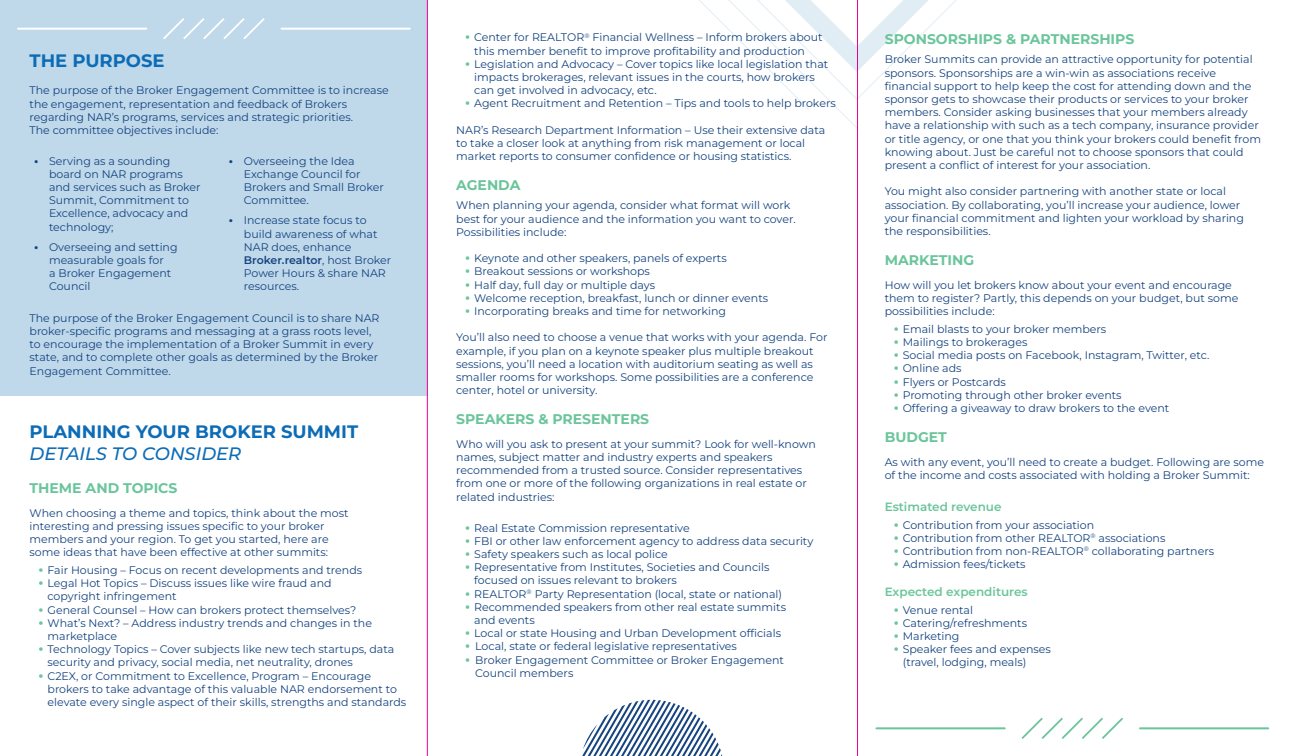
<style>
.page{position:relative;width:1292px;height:756px;background:#fff}
.page>*{position:absolute;margin:0;border:0;box-sizing:border-box;transform-origin:0 0}
.t1{font:700 18px "Montserrat";color:#0d6cb6}
.t2{font:italic 500 18px "Montserrat";color:#0d6cb6}
.t3{font:700 14px "Montserrat";color:#6bc59b}
.t4{font:600 12px "Montserrat";color:#6bc59b}
.t5{font:11px/13.2px "Montserrat";color:#164480}
.s1{font-weight:700;font-size:12px}
.s2{font-weight:600}
.s3{font-weight:700;font-size:14px;color:#6bc59b}
</style>
<div class="page">
<svg style="left:699px;top:0;width:258px;height:129px"></svg>
<div style="left:0;top:0;width:428px;height:396px;background:#bfd8ea"></div>
<hr style="left:18px;top:28px;width:128px;height:2px;background:#fff">
<hr style="left:281px;top:28px;width:129px;height:2px;background:#fff">
<svg style="left:163px;top:18px;width:102px;height:21px"></svg>
<hr style="left:876px;top:727px;width:128px;height:2px;background:#6bc59b">
<hr style="left:1140px;top:727px;width:128px;height:2px;background:#6bc59b">
<svg style="left:1021px;top:718px;width:102px;height:21px"></svg>
<svg style="left:582px;top:700px;width:140px;height:56px"></svg>
<hr style="left:427px;top:0;width:1px;height:756px;background:#ed028c">
<hr style="left:857px;top:0;width:1px;height:756px;background:#ed028c">
<p class="t1" style="left:30px;top:49px;width:137px">THE PURPOSE</p>
<p class="t5" style="left:30px;top:84px;width:361px">The purpose of the Broker Engagement Committee is to increase the engagement, representation and feedback of Brokers regarding NAR’s programs, services and strategic priorities.<br>The committee objectives include:</p>
<p class="t5" style="left:49px;top:154px;width:153px;text-indent:-15px"><span class="s1">•</span> Serving as a sounding board on NAR programs and services such as Broker<br>Summit, Commitment to<br>Excellence, advocacy and technology;</p>
<p class="t5" style="left:49px;top:240px;width:130px;text-indent:-15px"><span class="s1">•</span> Overseeing and setting measurable goals for<br>a Broker Engagement<br>Council</p>
<p class="t5" style="left:244px;top:154px;width:142px;text-indent:-15px"><span class="s1">•</span> Overseeing the Idea<br>Exchange Council for<br>Brokers and Small Broker<br>Committee.</p>
<p class="t5" style="left:244px;top:214px;width:149px;text-indent:-15px"><span class="s1">•</span> Increase state focus to build awareness of what<br>NAR does, enhance<br><span class="s2">Broker.realtor</span>, host Broker<br>Power Hours &amp; share NAR resources.</p>
<p class="t5" style="left:30px;top:311px;width:351px">The purpose of the Broker Engagement Council is to share NAR broker-specific programs and messaging at a grass roots level, to encourage the implementation of a Broker Summit in every state, and to complete other goals as determined by the Broker Engagement Committee.</p>
<p class="t1" style="left:30px;top:419px;width:330px">PLANNING YOUR BROKER SUMMIT</p>
<p class="t2" style="left:30px;top:441px;width:213px">DETAILS TO CONSIDER</p>
<p class="t3" style="left:30px;top:479px;width:149px">THEME AND TOPICS</p>
<p class="t5" style="left:30px;top:506px;width:321px">When choosing a theme and topics, think about the most interesting and pressing issues specific to your broker members and your region. To get you started, here are some ideas that have been effective at other summits:</p>
<p class="t5" style="left:39px;top:563px;width:325px"><span class="s3">•</span> Fair Housing – Focus on recent developments and trends</p>
<p class="t5" style="left:48px;top:576px;width:286px;text-indent:-9px"><span class="s3">•</span> Legal Hot Topics – Discuss issues like wire fraud and copyright infringement</p>
<p class="t5" style="left:39px;top:603px;width:319px"><span class="s3">•</span> General Counsel – How can brokers protect themselves?</p>
<p class="t5" style="left:48px;top:616px;width:326px;text-indent:-9px"><span class="s3">•</span> What’s Next? – Address industry trends and changes in the marketplace</p>
<p class="t5" style="left:48px;top:642px;width:348px;text-indent:-9px"><span class="s3">•</span> Technology Topics – Cover subjects like new tech startups, data security and privacy, social media, net neutrality, drones</p>
<p class="t5" style="left:48px;top:669px;width:360px;text-indent:-9px"><span class="s3">•</span> C2EX, or Commitment to Excellence, Program – Encourage brokers to take advantage of this valuable NAR endorsement to elevate every single aspect of their skills, strengths and standards</p>
<p class="t5" style="left:474px;top:31px;width:350px;text-indent:-9px"><span class="s3">•</span> Center for REALTOR<sup>®</sup> Financial Wellness – Inform brokers about this member benefit to improve profitability and production</p>
<p class="t5" style="left:474px;top:57px;width:355px;text-indent:-9px"><span class="s3">•</span> Legislation and Advocacy – Cover topics like local legislation that impacts brokerages, relevant issues in the courts, how brokers can get involved in advocacy, etc.</p>
<p class="t5" style="left:465px;top:97px;width:372px"><span class="s3">•</span> Agent Recruitment and Retention – Tips and tools to help brokers</p>
<p class="t5" style="left:456px;top:123px;width:371px">NAR’s Research Department Information – Use their extensive data to take a closer look at anything from risk management or local market reports to consumer confidence or housing statistics.</p>
<p class="t3" style="left:456px;top:176px;width:66px">AGENDA</p>
<p class="t5" style="left:456px;top:199px;width:341px">When planning your agenda, consider what format will work best for your audience and the information you want to cover.<br>Possibilities include:</p>
<p class="t5" style="left:465px;top:251px;width:263px"><span class="s3">•</span> Keynote and other speakers, panels of experts</p>
<p class="t5" style="left:465px;top:265px;width:186px"><span class="s3">•</span> Breakout sessions or workshops</p>
<p class="t5" style="left:465px;top:278px;width:191px"><span class="s3">•</span> Half day, full day or multiple days</p>
<p class="t5" style="left:465px;top:291px;width:304px"><span class="s3">•</span> Welcome reception, breakfast, lunch or dinner events</p>
<p class="t5" style="left:465px;top:304px;width:262px"><span class="s3">•</span> Incorporating breaks and time for networking</p>
<p class="t5" style="left:456px;top:331px;width:373px">You’ll also need to choose a venue that works with your agenda. For example, if you plan on a keynote speaker plus multiple breakout sessions, you’ll need a location with auditorium seating as well as smaller rooms for workshops. Some possibilities are a conference center, hotel or university.</p>
<p class="t3" style="left:456px;top:410px;width:194px">SPEAKERS &amp; PRESENTERS</p>
<p class="t5" style="left:456px;top:437px;width:361px">Who will you ask to present at your summit? Look for well-known names, subject matter and industry experts and speakers recommended from a trusted source. Consider representatives from one or more of the following organizations in real estate or related industries:</p>
<p class="t5" style="left:465px;top:521px;width:226px"><span class="s3">•</span> Real Estate Commission representative</p>
<p class="t5" style="left:465px;top:534px;width:349px"><span class="s3">•</span> FBI or other law enforcement agency to address data security</p>
<p class="t5" style="left:465px;top:547px;width:204px"><span class="s3">•</span> Safety speakers such as local police</p>
<p class="t5" style="left:474px;top:560px;width:297px;text-indent:-9px"><span class="s3">•</span> Representative from Institutes, Societies and Councils focused on issues relevant to brokers</p>
<p class="t5" style="left:465px;top:587px;width:318px"><span class="s3">•</span> REALTOR<sup>®</sup> Party Representation (local, state or national)</p>
<p class="t5" style="left:474px;top:600px;width:313px;text-indent:-9px"><span class="s3">•</span> Recommended speakers from other real estate summits and events</p>
<p class="t5" style="left:465px;top:626px;width:317px"><span class="s3">•</span> Local or state Housing and Urban Development officials</p>
<p class="t5" style="left:465px;top:640px;width:273px"><span class="s3">•</span> Local, state or federal legislative representatives</p>
<p class="t5" style="left:475px;top:653px;width:310px;text-indent:-10px"><span class="s3">•</span> Broker Engagement Committee or Broker Engagement<br>Council members</p>
<p class="t3" style="left:885px;top:30px;width:251px">SPONSORSHIPS &amp; PARTNERSHIPS</p>
<p class="t5" style="left:885px;top:53px;width:378px">Broker Summits can provide an attractive opportunity for potential sponsors. Sponsorships are a win-win as associations receive financial support to help keep the cost for attending down and the sponsor gets to showcase their products or services to your broker members. Consider asking businesses that your members already have a relationship with such as a tech company, insurance provider or title agency, or one that you think your brokers could benefit from knowing about. Just be careful not to choose sponsors that could present a conflict of interest for your association.</p>
<p class="t5" style="left:885px;top:185px;width:361px">You might also consider partnering with another state or local association. By collaborating, you’ll increase your audience, lower your financial commitment and lighten your workload by sharing the responsibilities.</p>
<p class="t3" style="left:885px;top:251px;width:91px">MARKETING</p>
<p class="t5" style="left:885px;top:278px;width:355px">How will you let brokers know about your event and encourage them to register? Partly, this depends on your budget, but some possibilities include:</p>
<p class="t5" style="left:894px;top:322px;width:214px"><span class="s3">•</span> Email blasts to your broker members</p>
<p class="t5" style="left:894px;top:335px;width:135px"><span class="s3">•</span> Mailings to brokerages</p>
<p class="t5" style="left:894px;top:348px;width:317px"><span class="s3">•</span> Social media posts on Facebook, Instagram, Twitter, etc.</p>
<p class="t5" style="left:894px;top:362px;width:69px"><span class="s3">•</span> Online ads</p>
<p class="t5" style="left:894px;top:375px;width:114px"><span class="s3">•</span> Flyers or Postcards</p>
<p class="t5" style="left:894px;top:388px;width:229px"><span class="s3">•</span> Promoting through other broker events</p>
<p class="t5" style="left:894px;top:401px;width:277px"><span class="s3">•</span> Offering a giveaway to draw brokers to the event</p>
<p class="t3" style="left:885px;top:428px;width:64px">BUDGET</p>
<p class="t5" style="left:885px;top:455px;width:381px">As with any event, you’ll need to create a budget. Following are some of the income and costs associated with holding a Broker Summit:</p>
<p class="t4" style="left:885px;top:499px;width:118px">Estimated revenue</p>
<p class="t5" style="left:894px;top:518px;width:202px"><span class="s3">•</span> Contribution from your association</p>
<p class="t5" style="left:894px;top:531px;width:273px"><span class="s3">•</span> Contribution from other REALTOR<sup>®</sup> associations</p>
<p class="t5" style="left:894px;top:544px;width:322px"><span class="s3">•</span> Contribution from non-REALTOR<sup>®</sup> collaborating partners</p>
<p class="t5" style="left:894px;top:558px;width:133px"><span class="s3">•</span> Admission fees/tickets</p>
<p class="t4" style="left:885px;top:584px;width:145px">Expected expenditures</p>
<p class="t5" style="left:894px;top:603px;width:81px"><span class="s3">•</span> Venue rental</p>
<p class="t5" style="left:894px;top:616px;width:135px"><span class="s3">•</span> Catering/refreshments</p>
<p class="t5" style="left:894px;top:629px;width:67px"><span class="s3">•</span> Marketing</p>
<p class="t5" style="left:903px;top:642px;width:150px;text-indent:-9px"><span class="s3">•</span> Speaker fees and expenses (travel, lodging, meals)</p>
</div>
